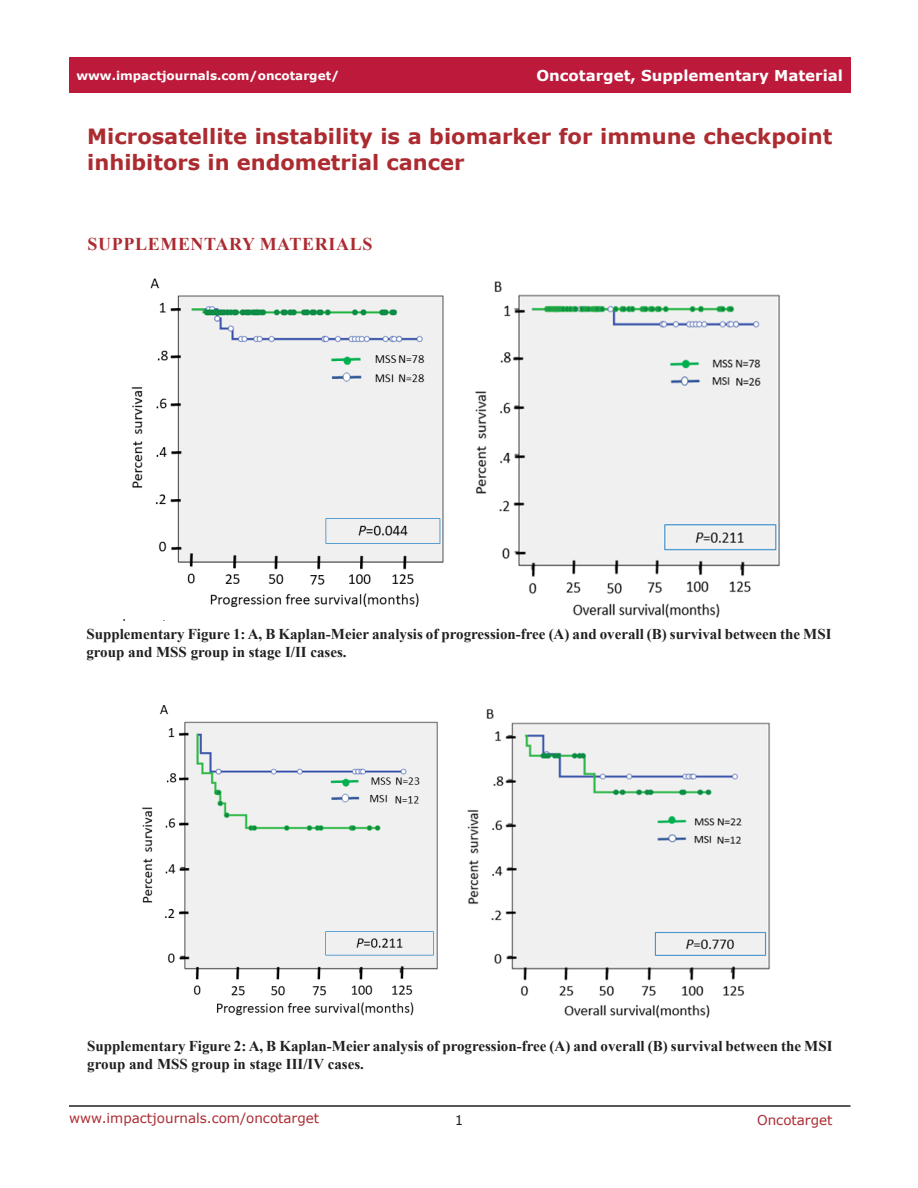
<style>
.page{position:relative;width:918px;height:1188px;background:#fff}
.page>*{position:absolute;margin:0;border:0;box-sizing:border-box;transform-origin:0 0}
.t1{font:700 21px/25.2px "Verdana";color:#ac2b31}
.Heading{font:700 18px "Times New Roman";letter-spacing:.035em;color:#ac2b31}
.FigureText{font:700 15px/18px "Times New Roman";color:#221f22}
.t2{font:700 15px "Verdana";color:#fff}
.t3{font:13.5px "Verdana";color:#ac2b31}
.t4{font:13.5px "Verdana";color:#221f22}
.t5{font:700 12px "Verdana";color:#fff}
</style>
<div class="page">
<hr style="left:69px;top:1105px;width:781px;height:2px;background:#231f20">
<div style="left:69px;top:57px;width:781px;height:36px;background:#bd1a3b"></div>
<img style="left:142px;top:705px;width:628px;height:313px">
<img style="left:123px;top:278px;width:657px;height:342px">
<p class="t5" style="left:76px;top:67px;width:264px">www.impactjournals.com/oncotarget/</p>
<p class="t2" style="left:536px;top:65px;width:308px">Oncotarget, Supplementary Material</p>
<p class="t1" style="left:87px;top:124px;width:747px">Microsatellite instability is a biomarker for immune checkpoint inhibitors in endometrial cancer</p>
<p class="Heading" style="left:88px;top:231px;width:286px">SUPPLEMENTARY MATERIALS</p>
<p class="FigureText" style="left:86px;top:624px;width:747px">Supplementary Figure 1: A, B Kaplan-Meier analysis of progression-free (A) and overall (B) survival between the MSI group and MSS group in stage I/II cases.</p>
<p class="FigureText" style="left:87px;top:1036px;width:747px">Supplementary Figure 2: A, B Kaplan-Meier analysis of progression-free (A) and overall (B) survival between the MSI group and MSS group in stage III/IV cases.</p>
<p class="t3" style="left:69px;top:1109px;width:252px">www.impactjournals.com/oncotarget</p>
<p class="t4" style="left:455px;top:1111px;width:10px">1</p>
<p class="t3" style="left:757px;top:1111px;width:77px">Oncotarget</p>
</div>
